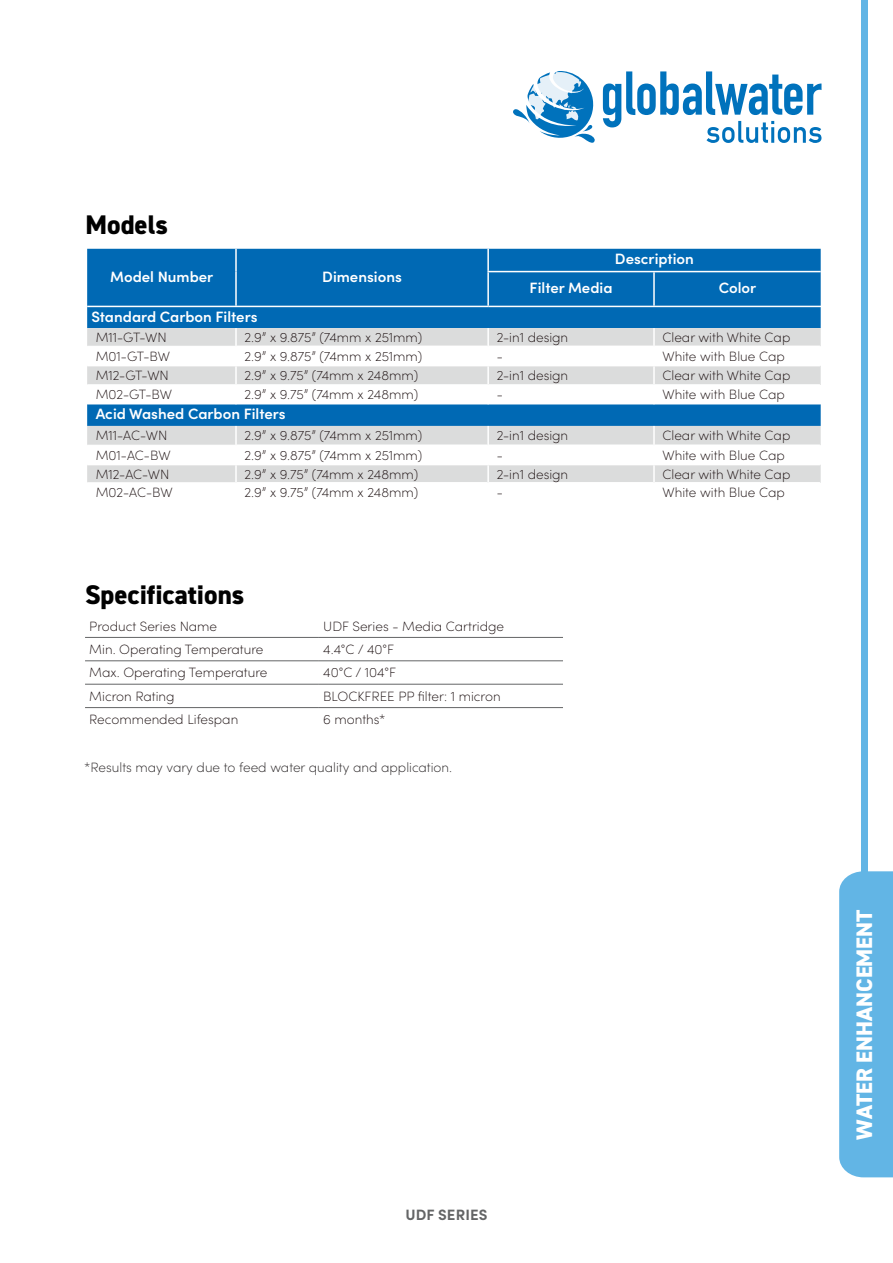
<style>
.page{position:relative;width:893px;height:1263px;background:#fff}
.page>*{position:absolute;margin:0;border:0;box-sizing:border-box;transform-origin:0 0}
.Body_12_14_4{font:800 27px "DIN2014";color:#000}
.t1{font:800 27px "DIN2014";color:#fff}
.t2{font:800 22.5px "DIN2014";color:#fff}
.Table_White_Text_Pro{font:600 15px "Sofia Pro";color:#fff}
.Blue_text_descriptio{font:700 15px "Sofia Pro";letter-spacing:.01em;color:#646566}
.Table_CellText_Centr{font:200 13.5px "Sofia Pro";color:#180c0d}
.Table_CellText_Left{font:200 13.5px "Sofia Pro";color:#180c0d}
.t3{font:200 13.5px "Sofia Pro";color:#231f20}
</style>
<div class="page">
<div style="left:861px;top:0;width:6px;height:967px;background:#62b5e5"></div>
<div style="left:839px;top:871px;width:54px;height:306px;background:#62b5e5"></div>
<svg style="left:513px;top:71px;width:82px;height:72px"></svg>
<svg style="left:603px;top:71px;width:218px;height:72px"></svg>
<hr style="left:85px;top:637px;width:234px;height:1px;background:#646566">
<hr style="left:319px;top:637px;width:244px;height:1px;background:#646566">
<hr style="left:85px;top:660px;width:234px;height:1px;background:#646566">
<hr style="left:319px;top:660px;width:244px;height:1px;background:#646566">
<hr style="left:85px;top:684px;width:234px;height:1px;background:#646566">
<hr style="left:319px;top:684px;width:244px;height:1px;background:#646566">
<hr style="left:85px;top:707px;width:234px;height:1px;background:#646566">
<hr style="left:319px;top:707px;width:244px;height:1px;background:#646566">
<div style="left:87px;top:249px;width:734px;height:79px;background:#0069b4"></div>
<svg style="left:87px;top:404px;width:734px;height:22px;background:#076db5"></svg>
<svg style="left:87px;top:328px;width:734px;height:57px"></svg>
<svg style="left:87px;top:426px;width:734px;height:57px"></svg>
<hr style="left:236px;top:384px;width:252px;height:2px;background:#fff">
<hr style="left:235px;top:249px;width:2px;height:23px;background:#fff">
<hr style="left:487px;top:249px;width:2px;height:22px;background:#fff">
<hr style="left:235px;top:272px;width:2px;height:34px;background:#fff">
<hr style="left:487px;top:271px;width:167px;height:1px;background:#fff">
<hr style="left:487px;top:272px;width:2px;height:34px;background:#fff">
<hr style="left:654px;top:271px;width:167px;height:1px;background:#fff">
<hr style="left:653px;top:272px;width:2px;height:34px;background:#fff">
<hr style="left:87px;top:306px;width:149px;height:1px;background:#fff">
<hr style="left:236px;top:306px;width:252px;height:1px;background:#fff">
<hr style="left:488px;top:306px;width:166px;height:1px;background:#fff">
<hr style="left:654px;top:306px;width:167px;height:1px;background:#fff">
<hr style="left:87px;top:365px;width:149px;height:1px;background:#fff">
<hr style="left:236px;top:365px;width:252px;height:1px;background:#fff">
<hr style="left:488px;top:365px;width:166px;height:1px;background:#fff">
<hr style="left:654px;top:365px;width:166px;height:1px;background:#fff">
<hr style="left:87px;top:464px;width:149px;height:1px;background:#fff">
<hr style="left:236px;top:464px;width:252px;height:1px;background:#fff">
<hr style="left:488px;top:464px;width:166px;height:1px;background:#fff">
<hr style="left:654px;top:464px;width:166px;height:1px;background:#fff">
<p class="Body_12_14_4" style="left:86px;top:207px;width:84px">Models</p>
<p class="Table_White_Text_Pro" style="left:110px;top:265px;width:105px">Model Number</p>
<p class="Table_White_Text_Pro" style="left:322px;top:265px;width:81px">Dimensions</p>
<p class="Table_White_Text_Pro" style="left:615px;top:248px;width:80px">Description</p>
<p class="Table_White_Text_Pro" style="left:530px;top:277px;width:84px">Filter Media</p>
<p class="Table_White_Text_Pro" style="left:719px;top:277px;width:39px">Color</p>
<p class="Table_White_Text_Pro" style="left:91px;top:305px;width:168px">Standard Carbon Filters</p>
<p class="Table_CellText_Centr" style="left:96px;top:328px;width:73px">M11-GT-WN</p>
<p class="Table_CellText_Centr" style="left:244px;top:328px;width:179px">2.9” x 9.875” (74mm x 251mm)</p>
<p class="Table_CellText_Centr" style="left:497px;top:328px;width:73px">2-in1 design</p>
<p class="Table_CellText_Centr" style="left:662px;top:328px;width:129px">Clear with White Cap</p>
<p class="Table_CellText_Centr" style="left:96px;top:346px;width:76px">M01-GT-BW</p>
<p class="Table_CellText_Centr" style="left:244px;top:346px;width:179px">2.9” x 9.875” (74mm x 251mm)</p>
<p class="Table_CellText_Centr" style="left:497px;top:346px;width:8px">-</p>
<p class="Table_CellText_Centr" style="left:662px;top:346px;width:124px">White with Blue Cap</p>
<p class="Table_CellText_Centr" style="left:96px;top:366px;width:75px">M12-GT-WN</p>
<p class="Table_CellText_Centr" style="left:244px;top:366px;width:175px">2.9” x 9.75” (74mm x 248mm)</p>
<p class="Table_CellText_Centr" style="left:497px;top:366px;width:73px">2-in1 design</p>
<p class="Table_CellText_Centr" style="left:662px;top:366px;width:129px">Clear with White Cap</p>
<p class="Table_CellText_Centr" style="left:96px;top:385px;width:78px">M02-GT-BW</p>
<p class="Table_CellText_Centr" style="left:244px;top:385px;width:175px">2.9” x 9.75” (74mm x 248mm)</p>
<p class="Table_CellText_Centr" style="left:497px;top:385px;width:8px">-</p>
<p class="Table_CellText_Centr" style="left:662px;top:385px;width:124px">White with Blue Cap</p>
<p class="Table_White_Text_Pro" style="left:96px;top:403px;width:191px">Acid Washed Carbon Filters</p>
<p class="Table_CellText_Centr" style="left:96px;top:426px;width:73px">M11-AC-WN</p>
<p class="Table_CellText_Centr" style="left:244px;top:426px;width:179px">2.9” x 9.875” (74mm x 251mm)</p>
<p class="Table_CellText_Centr" style="left:497px;top:426px;width:73px">2-in1 design</p>
<p class="Table_CellText_Centr" style="left:662px;top:426px;width:129px">Clear with White Cap</p>
<p class="Table_CellText_Centr" style="left:96px;top:445px;width:77px">M01-AC-BW</p>
<p class="Table_CellText_Centr" style="left:244px;top:445px;width:179px">2.9” x 9.875” (74mm x 251mm)</p>
<p class="Table_CellText_Centr" style="left:497px;top:445px;width:8px">-</p>
<p class="Table_CellText_Centr" style="left:662px;top:445px;width:124px">White with Blue Cap</p>
<p class="Table_CellText_Centr" style="left:96px;top:464px;width:75px">M12-AC-WN</p>
<p class="Table_CellText_Centr" style="left:244px;top:464px;width:175px">2.9” x 9.75” (74mm x 248mm)</p>
<p class="Table_CellText_Centr" style="left:497px;top:464px;width:73px">2-in1 design</p>
<p class="Table_CellText_Centr" style="left:662px;top:464px;width:129px">Clear with White Cap</p>
<p class="Table_CellText_Centr" style="left:96px;top:482px;width:79px">M02-AC-BW</p>
<p class="Table_CellText_Centr" style="left:244px;top:482px;width:175px">2.9” x 9.75” (74mm x 248mm)</p>
<p class="Table_CellText_Centr" style="left:497px;top:482px;width:8px">-</p>
<p class="Table_CellText_Centr" style="left:662px;top:482px;width:124px">White with Blue Cap</p>
<p class="Body_12_14_4" style="left:85px;top:576px;width:161px">Specifications</p>
<p class="Table_CellText_Left" style="left:89px;top:616px;width:129px">Product Series Name</p>
<p class="Table_CellText_Left" style="left:323px;top:616px;width:183px">UDF Series - Media Cartridge</p>
<p class="Table_CellText_Left" style="left:89px;top:639px;width:176px">Min. Operating Temperature</p>
<p class="Table_CellText_Left" style="left:323px;top:639px;width:73px">4.4°C / 40°F</p>
<p class="Table_CellText_Left" style="left:89px;top:663px;width:180px">Max. Operating Temperature</p>
<p class="Table_CellText_Left" style="left:323px;top:663px;width:74px">40°C / 104°F</p>
<p class="Table_CellText_Left" style="left:89px;top:686px;width:87px">Micron Rating</p>
<p class="Table_CellText_Left" style="left:323px;top:686px;width:179px">BLOCKFREE PP filter: 1 micron</p>
<p class="Table_CellText_Left" style="left:89px;top:710px;width:150px">Recommended Lifespan</p>
<p class="Table_CellText_Left" style="left:323px;top:710px;width:64px">6 months*</p>
<p class="t3" style="left:84px;top:758px;width:370px">*Results may vary due to feed water quality and application.</p>
<p class="Blue_text_descriptio" style="left:405px;top:1203px;width:84px">UDF SERIES</p>
<h2 class="t2" style="left:849px;top:1139px;width:231px;rotate:-90deg">WATER ENHANCEMENT</h2>
<h1 class="t1" style="left:846px;top:1133px;width:134px;rotate:-90deg">WATER MO</h1>
<h1 class="t1" style="left:855px;top:1134px;width:43px;rotate:-90deg">WA</h1>
</div>
